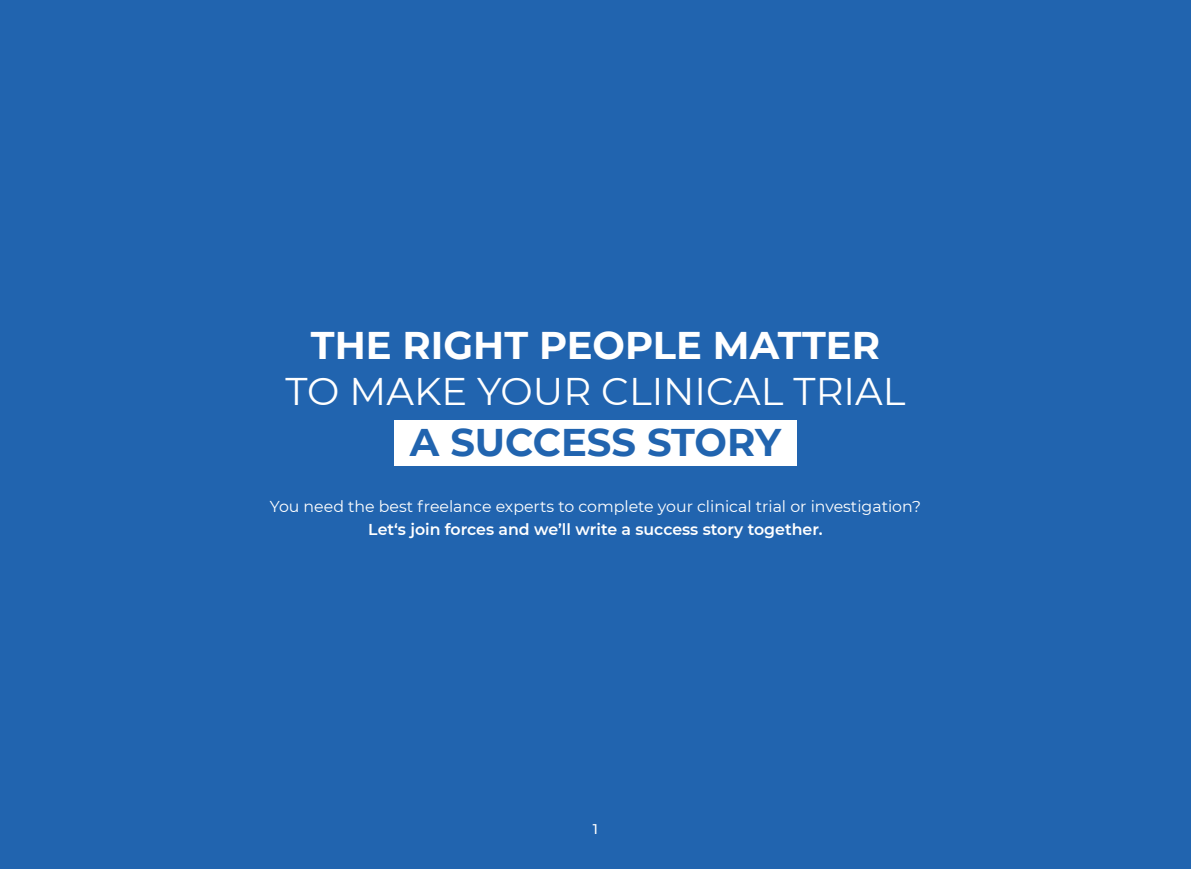
<style>
.page{position:relative;width:1191px;height:869px;background:#fff}
.page>*{position:absolute;margin:0;border:0;box-sizing:border-box;transform-origin:0 0}
.t1{font:38.5px "Montserrat";color:#fff}
.t2{font:700 38.5px "Montserrat";color:#fff}
.t3{font:700 38.5px "Montserrat";color:#2164af}
.t4{font:15.75px "Montserrat";color:#fff}
.t5{font:600 15.75px "Montserrat";color:#fff}
.t6{font:500 14px "Montserrat";color:#fff}
</style>
<div class="page">
<div style="left:0;top:0;width:1191px;height:868px;background:#2164af"></div>
<div style="left:394px;top:420px;width:403px;height:45px;background:#fff"></div>
<h1 class="t2" style="left:311px;top:317px;width:570px">THE RIGHT PEOPLE MATTER</h1>
<h1 class="t1" style="left:285px;top:365px;width:621px">TO MAKE YOUR CLINICAL TRIAL</h1>
<h1 class="t3" style="left:410px;top:414px;width:373px">A SUCCESS STORY</h1>
<p class="t4" style="left:270px;top:495px;width:652px">You need the best freelance experts to complete your clinical trial or investigation?</p>
<p class="t5" style="left:368px;top:517px;width:456px">Let‘s join forces and we’ll write a success story together.</p>
<p class="t6" style="left:593px;top:818px;width:7px">1</p>
</div>
